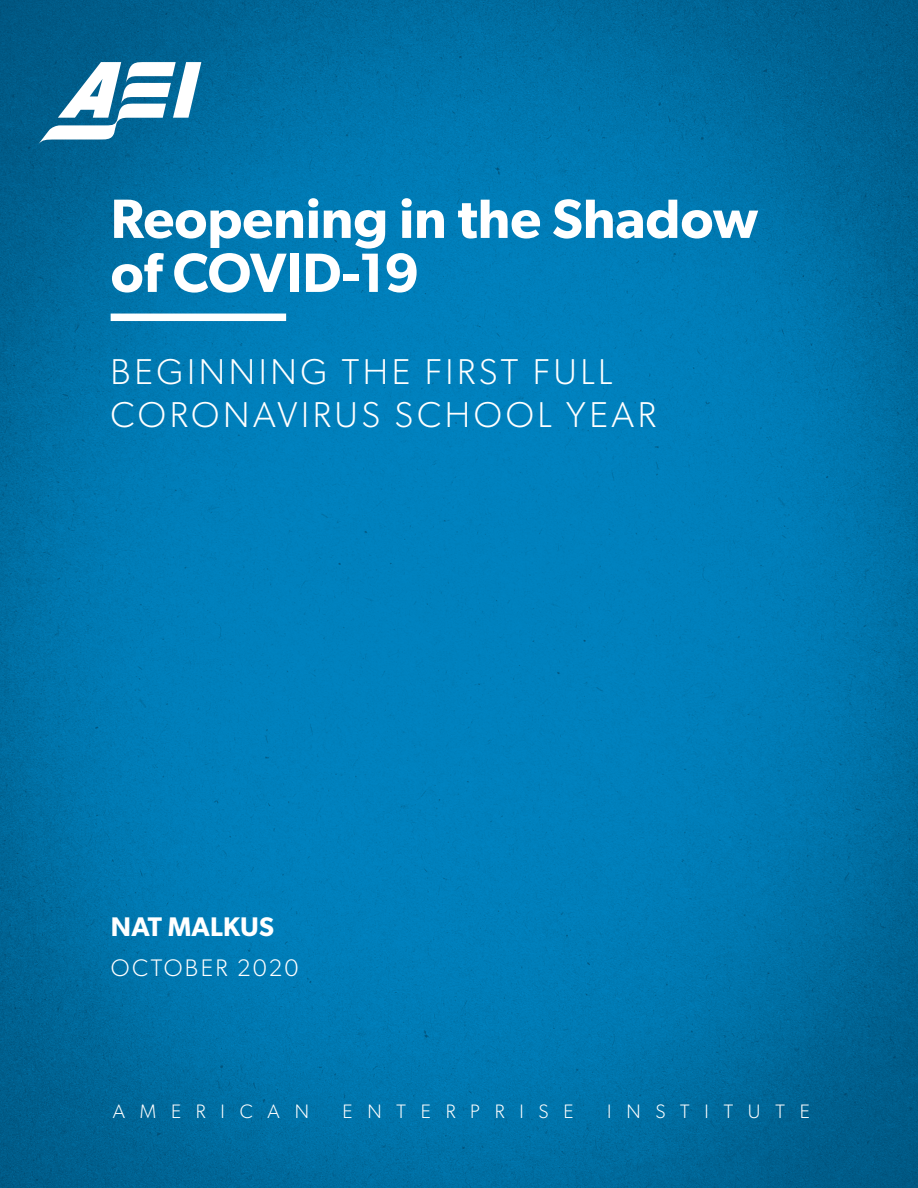
<style>
.page{position:relative;width:918px;height:1188px;background:#fff}
.page>*{position:absolute;margin:0;border:0;box-sizing:border-box;transform-origin:0 0}
.Title_Page_Main_Titl{font:600 55.5px/54px "Gibson";color:#fff}
.Title_page_subtitle{font:300 36px/43.2px "Gibson";letter-spacing:.1em;color:#fff}
.Title_page_author{font:600 27px "Gibson";letter-spacing:.01em;color:#fff}
.t1{font:300 24px "Gibson";letter-spacing:.1em;color:#fff}
.t2{font:300 19.5px "Gibson";letter-spacing:.76em;color:#fff}
</style>
<div class="page">
<img style="left:0;top:0;width:918px;height:1188px">
<svg style="left:39px;top:62px;width:162px;height:82px"></svg>
<div style="left:111px;top:314px;width:175px;height:7px;background:#fff"></div>
<p class="Title_Page_Main_Titl" style="left:111px;top:191px;width:649px">Reopening in the Shadow of COVID-19</p>
<p class="Title_page_subtitle" style="left:111px;top:349px;width:547px">BEGINNING THE FIRST FULL<br>CORONAVIRUS SCHOOL YEAR</p>
<p class="Title_page_author" style="left:111px;top:911px;width:165px">NAT MALKUS</p>
<p class="t1" style="left:111px;top:953px;width:189px">OCTOBER 2020</p>
<p class="t2" style="left:113px;top:1099px;width:198px">AMERICAN</p>
<p class="t2" style="left:343px;top:1099px;width:233px">ENTERPRISE</p>
<p class="t2" style="left:607px;top:1099px;width:204px">INSTITUTE</p>
</div>
